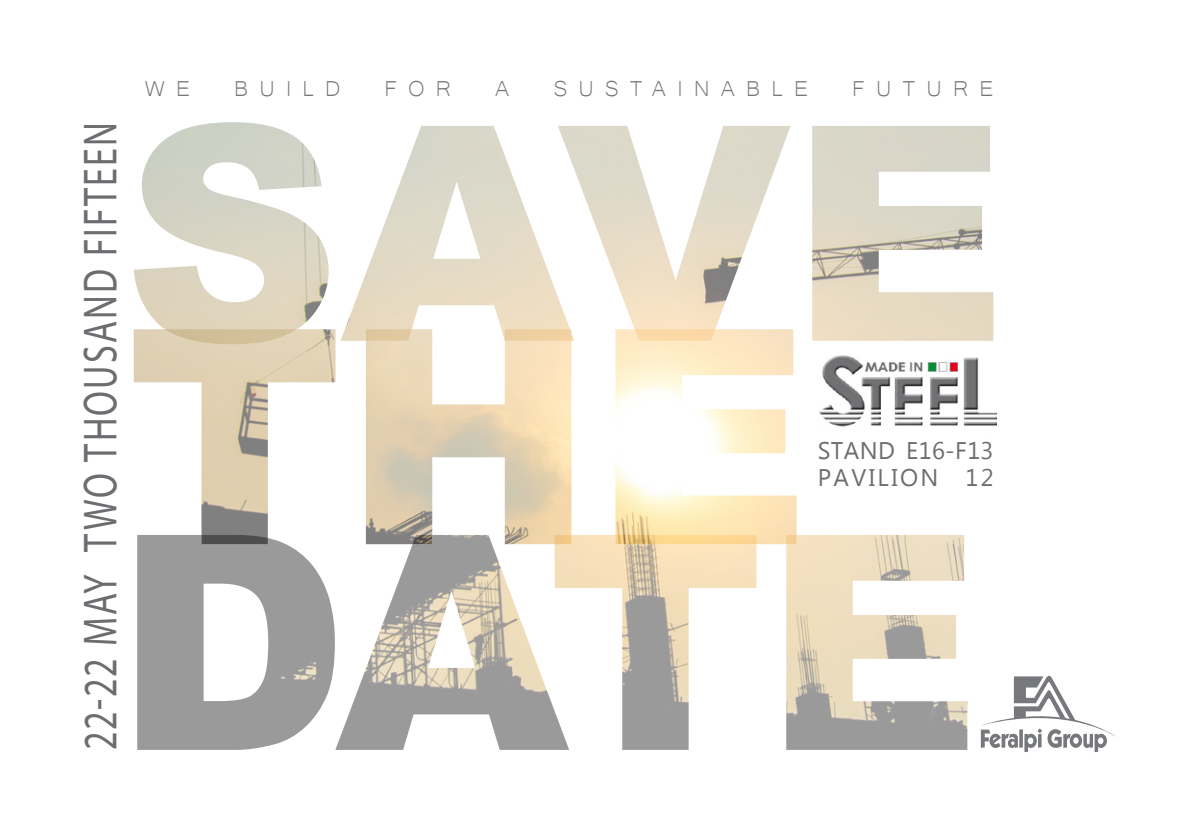
<style>
.page{position:relative;width:1191px;height:840px;background:#fff}
.page>*{position:absolute;margin:0;border:0;box-sizing:border-box;transform-origin:0 0}
.t1{font:48px "Myriad Pro";letter-spacing:.06em;color:#6c6d70;scale:.75 1}
.Italiano_corrente{font:28px "Microsoft Yi Baiti";letter-spacing:.395em;color:#76787b}
.t2{font:24px "Microsoft Tai Le";letter-spacing:.015em;color:#6c6d70}
.t3{font:24px "Microsoft Tai Le";letter-spacing:.1em;color:#6c6d70}
</style>
<div class="page">
<svg style="left:980px;top:675px;width:138px;height:76px"></svg>
<img style="left:819px;top:355px;width:177px;height:72px">
<img style="left:137px;top:534px;width:830px;height:215px">
<img style="left:134px;top:344px;width:662px;height:200px">
<img style="left:134px;top:122px;width:859px;height:222px">
<p class="t1" style="left:71px;top:749px;width:837px;rotate:-90deg">22-22 MAY TWO THOUSAND FIFTEEN</p>
<p class="Italiano_corrente" style="left:145px;top:72px;width:47px">W E</p>
<p class="Italiano_corrente" style="left:234px;top:72px;width:108px">BUILD</p>
<p class="Italiano_corrente" style="left:384px;top:72px;width:68px">FOR</p>
<p class="Italiano_corrente" style="left:495px;top:72px;width:16px">A</p>
<p class="Italiano_corrente" style="left:553px;top:72px;width:256px">SUSTAINABLE</p>
<p class="Italiano_corrente" style="left:852px;top:72px;width:143px">FUTURE</p>
<p class="t2" style="left:817px;top:436px;width:177px">STAND E16-F13</p>
<p class="t3" style="left:817px;top:463px;width:177px">PAVILION 12</p>
</div>
